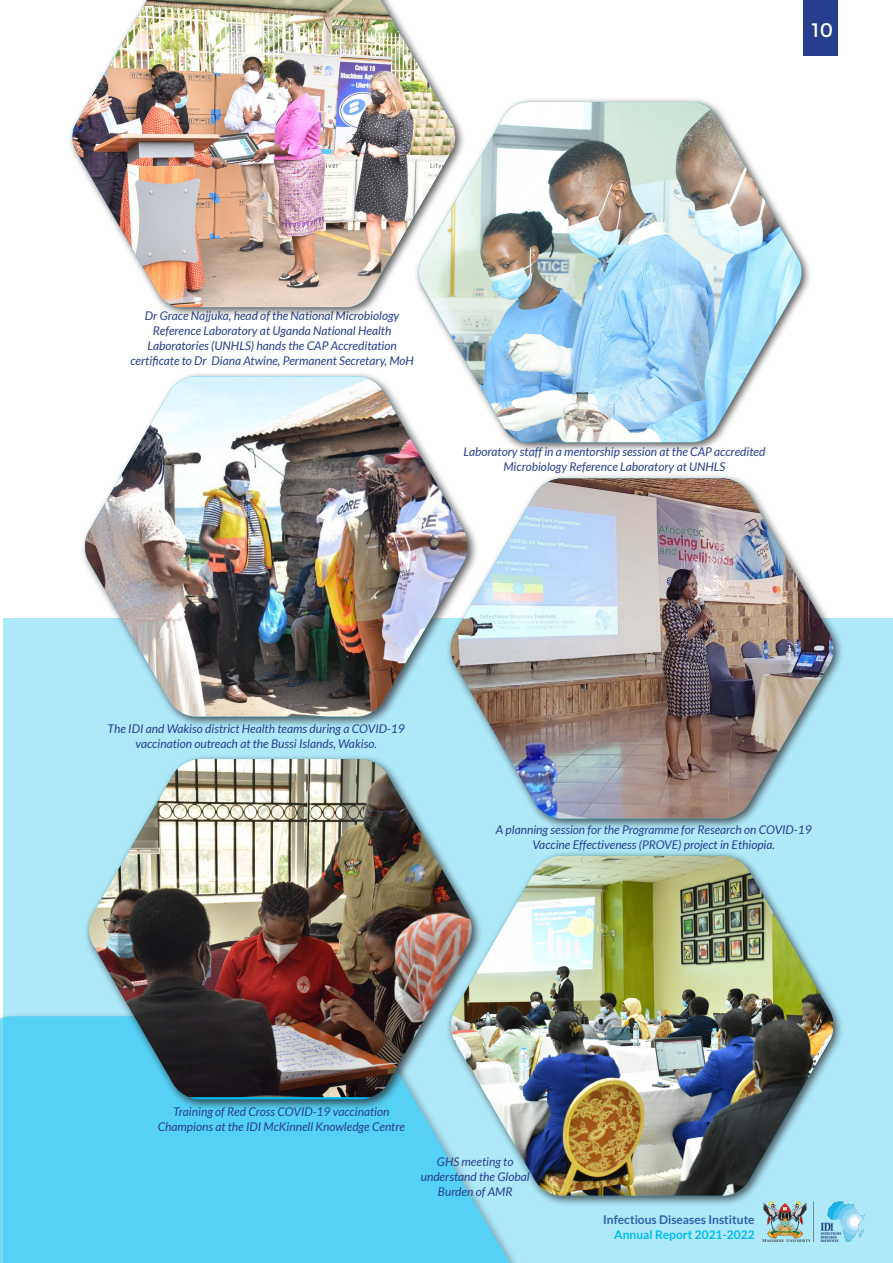
<style>
.page{position:relative;width:893px;height:1263px;background:#fff}
.page>*{position:absolute;margin:0;border:0;box-sizing:border-box;transform-origin:0 0}
.t1{font:19.5px "Montserrat";color:#fff}
.Body_text{font:italic 12px/15px "Lato";color:#27408e;text-align:center}
.t2{font:700 12px "Lato";color:#2862ab}
.t3{font:700 12px "Lato";color:#00baf1}
</style>
<div class="page">
<div style="left:3px;top:619px;width:890px;height:644px;background:#aee9fa"></div>
<hr style="left:0;top:0;width:1px;height:385px;background:#00baf1">
<div style="left:80px;top:371px;width:399px;height:356px;background:#231f20;opacity:.75"></div>
<img style="left:84px;top:376px;width:385px;height:340px">
<div style="left:414px;top:97px;width:398px;height:356px;background:#231f20;opacity:.75"></div>
<img style="left:418px;top:102px;width:385px;height:340px">
<div style="left:0;top:1016px;width:516px;height:247px;background:#55d1f5"></div>
<div style="left:445px;top:473px;width:400px;height:357px;background:#231f20;opacity:.75"></div>
<img style="left:450px;top:478px;width:385px;height:341px">
<div style="left:84px;top:754px;width:399px;height:356px;background:#231f20;opacity:.75"></div>
<img style="left:88px;top:759px;width:385px;height:338px">
<div style="left:445px;top:850px;width:399px;height:357px;background:#231f20;opacity:.75"></div>
<img style="left:449px;top:855px;width:386px;height:341px">
<div style="left:804px;top:0;width:34px;height:55px;background:#253f8e"></div>
<img style="left:761px;top:1202px;width:104px;height:40px">
<div style="left:68px;top:0;width:397px;height:318px;background:#231f20;opacity:.75"></div>
<img style="left:71px;top:0;width:385px;height:307px">
<h1 class="t1" style="left:811px;top:19px;width:23px">10</h1>
<p class="Body_text" style="left:130px;top:309px;width:285px">Dr Grace Najjuka, head of the National Microbiology Reference Laboratory at Uganda National Health Laboratories (UNHLS) hands the CAP Accreditation certificate to Dr Diana Atwine, Permanent Secretary, MoH</p>
<p class="Body_text" style="left:463px;top:445px;width:303px">Laboratory staff in a mentorship session at the CAP accredited<br>Microbiology Reference Laboratory at UNHLS</p>
<p class="Body_text" style="left:108px;top:721px;width:299px">The IDI and Wakiso district Health teams during a COVID-19 vaccination outreach at the Bussi Islands, Wakiso.</p>
<p class="Body_text" style="left:496px;top:823px;width:317px">A planning session for the Programme for Research on COVID-19<br>Vaccine Effectiveness (PROVE) project in Ethiopia.</p>
<p class="Body_text" style="left:158px;top:1104px;width:249px">Training of Red Cross COVID-19 vaccination<br>Champions at the IDI McKinnell Knowledge Centre</p>
<p class="Body_text" style="left:421px;top:1155px;width:110px">GHS meeting to understand the Global<br>Burden of AMR</p>
<p class="t2" style="left:603px;top:1213px;width:153px">Infectious Diseases Institute</p>
<p class="t3" style="left:614px;top:1227px;width:142px">Annual Report 2021-2022</p>
</div>
